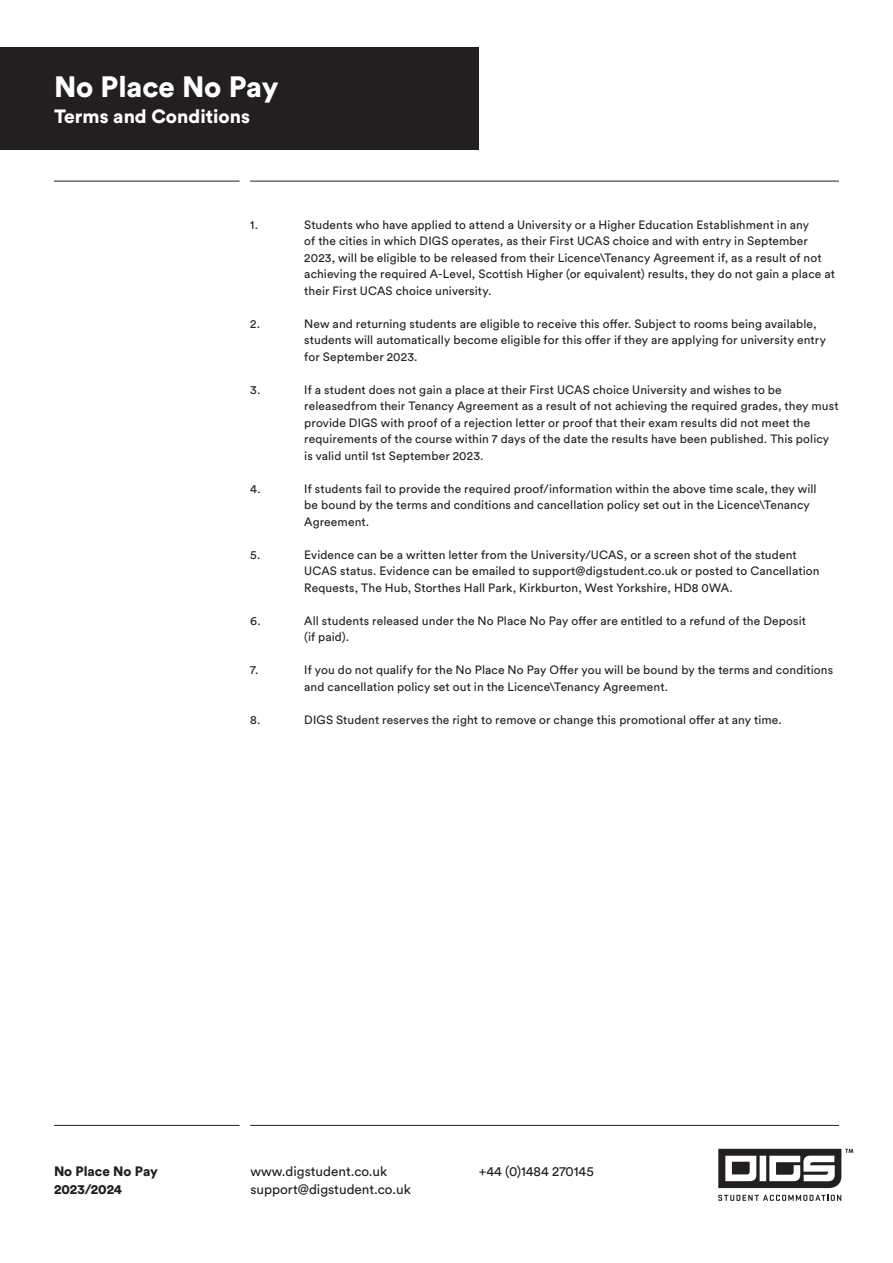
<style>
.page{position:relative;width:893px;height:1263px;background:#fff}
.page>*{position:absolute;margin:0;border:0;box-sizing:border-box;transform-origin:0 0}
.t1{font:900 29.1px "Circular Pro";letter-spacing:-.005em;color:#fff}
.t2{font:900 19.05px "Circular Pro";color:#fff}
.t3{font:13.5px "Circular Pro";color:#231f20}
.t4{font:900 13.5px "Circular Pro";letter-spacing:-.005em;color:#231f20}
.t5{font:12px/16.5px "Circular Pro";letter-spacing:.01em;color:#231f20}
</style>
<div class="page">
<hr style="left:250px;top:1125px;width:589px;height:1px;background:#231f20">
<hr style="left:54px;top:1125px;width:186px;height:1px;background:#231f20">
<hr style="left:250px;top:181px;width:589px;height:1px;background:#231f20">
<hr style="left:54px;top:181px;width:186px;height:1px;background:#231f20">
<svg style="left:718px;top:1195px;width:123px;height:6px"></svg>
<svg style="left:718px;top:1149px;width:135px;height:39px"></svg>
<div style="left:0;top:47px;width:479px;height:103px;background:#231f20"></div>
<p class="t1" style="left:54px;top:66px;width:226px">No Place No Pay</p>
<p class="t2" style="left:54px;top:103px;width:197px">Terms and Conditions</p>
<p class="t5" style="left:250px;top:216px;width:9px">1.</p>
<p class="t5" style="left:304px;top:216px;width:532px">Students who have applied to attend a University or a Higher Education Establishment in any<br>of the cities in which DIGS operates, as their First UCAS choice and with entry in September 2023, will be eligible to be released from their Licence\Tenancy Agreement if, as a result of not achieving the required A-Level, Scottish Higher (or equivalent) results, they do not gain a place at their First UCAS choice university.</p>
<p class="t5" style="left:250px;top:315px;width:11px">2.</p>
<p class="t5" style="left:304px;top:315px;width:523px">New and returning students are eligible to receive this offer. Subject to rooms being available, students will automatically become eligible for this offer if they are applying for university entry for September 2023.</p>
<p class="t5" style="left:250px;top:381px;width:12px">3.</p>
<p class="t5" style="left:304px;top:381px;width:536px">If a student does not gain a place at their First UCAS choice University and wishes to be releasedfrom their Tenancy Agreement as a result of not achieving the required grades, they must provide DIGS with proof of a rejection letter or proof that their exam results did not meet the requirements of the course within 7 days of the date the results have been published. This policy is valid until 1st September 2023.</p>
<p class="t5" style="left:250px;top:480px;width:12px">4.</p>
<p class="t5" style="left:304px;top:480px;width:514px">If students fail to provide the required proof/information within the above time scale, they will be bound by the terms and conditions and cancellation policy set out in the Licence\Tenancy<br>Agreement.</p>
<p class="t5" style="left:250px;top:546px;width:12px">5.</p>
<p class="t5" style="left:304px;top:546px;width:517px">Evidence can be a written letter from the University/UCAS, or a screen shot of the student<br>UCAS status. Evidence can be emailed to support@digstudent.co.uk or posted to Cancellation<br>Requests, The Hub, Storthes Hall Park, Kirkburton, West Yorkshire, HD8 0WA.</p>
<p class="t5" style="left:250px;top:612px;width:12px">6.</p>
<p class="t5" style="left:304px;top:612px;width:503px">All students released under the No Place No Pay offer are entitled to a refund of the Deposit (if paid).</p>
<p class="t5" style="left:250px;top:661px;width:10px">7.</p>
<p class="t5" style="left:304px;top:661px;width:530px">If you do not qualify for the No Place No Pay Offer you will be bound by the terms and conditions and cancellation policy set out in the Licence\Tenancy Agreement.</p>
<p class="t5" style="left:250px;top:711px;width:12px">8.</p>
<p class="t5" style="left:304px;top:711px;width:479px">DIGS Student reserves the right to remove or change this promotional offer at any time.</p>
<p class="t4" style="left:54px;top:1161px;width:105px">No Place No Pay</p>
<p class="t4" style="left:54px;top:1179px;width:70px">2023/2024</p>
<p class="t3" style="left:250px;top:1162px;width:138px">www.digstudent.co.uk</p>
<p class="t3" style="left:250px;top:1180px;width:162px">support@digstudent.co.uk</p>
<p class="t3" style="left:479px;top:1162px;width:117px">+44 (0)1484 270145</p>
</div>
